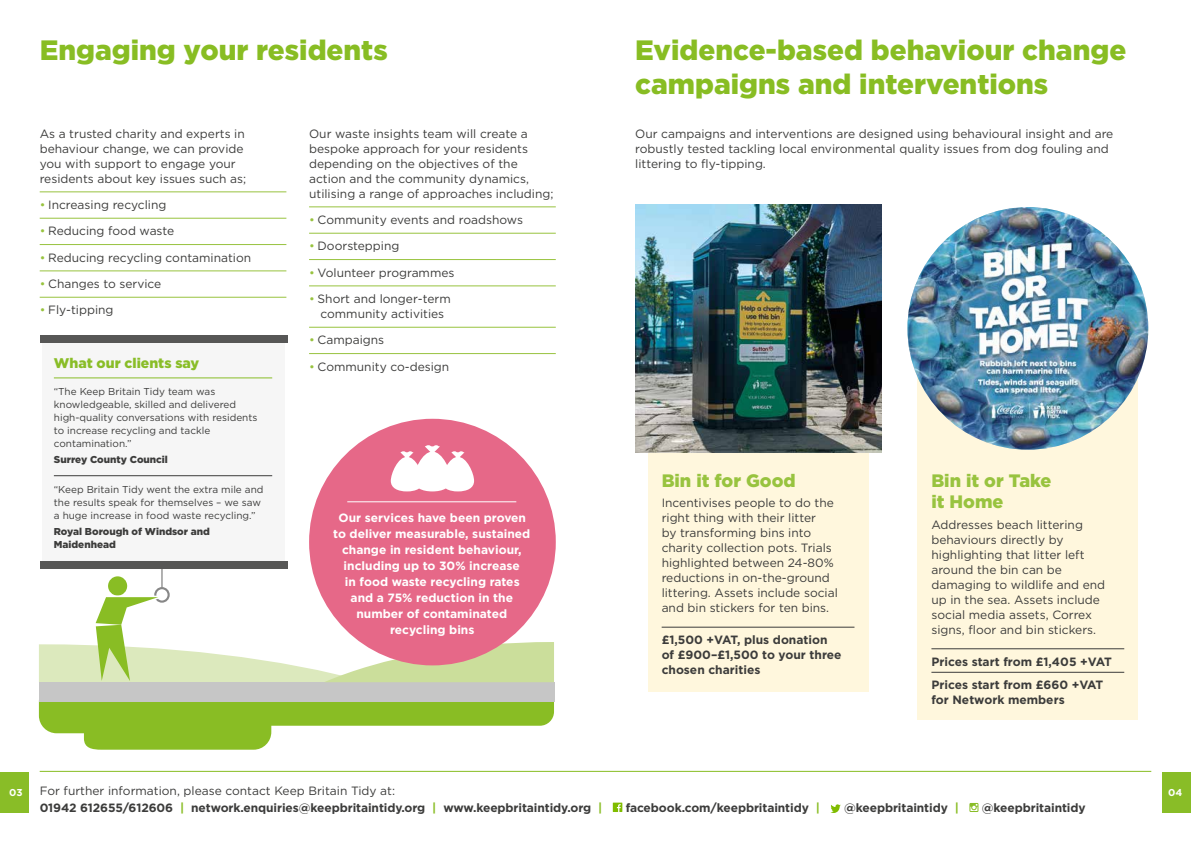
<style>
.page{position:relative;width:1191px;height:842px;background:#fff}
.page>*{position:absolute;margin:0;border:0;box-sizing:border-box;transform-origin:0 0}
.t1{font:900 28px/33.6px "Gotham";color:#88bd23}
.t2{font:900 18px/21.6px "Gotham HTF";color:#98c33f}
.t3{font:900 14px "Gotham HTF";color:#89bd27}
.t4{font:12px/15px "Gotham HTF";color:#3c3c3b}
.t5{font:700 12px/15px "Gotham HTF";letter-spacing:-.01em;color:#3c3c3b}
.t6{font:700 12px/16px "Gotham HTF";color:#fff;text-align:center}
.t7{font:10px/13px "Gotham HTF";color:#3c3c3b}
.t8{font:900 10px/13px "Gotham HTF";color:#3c3c3b}
.t9{font:700 10px "Gotham HTF";color:#fff}
.s1{color:#98c33f}
.s2{font-weight:400}
.s3{color:#89bd24}
</style>
<div class="page">
<div style="left:648px;top:372px;width:220px;height:320px;background:#fff7dd"></div>
<div style="left:917px;top:323px;width:221px;height:397px;background:#fff7dd"></div>
<div style="left:42px;top:339px;width:242px;height:223px;background:#f6f6f6"></div>
<div style="left:40px;top:335px;width:247px;height:7px;background:#575756"></div>
<hr style="left:161px;top:564px;width:2px;height:25px;background:#878787">
<div style="left:40px;top:562px;width:247px;height:7px;background:#575756"></div>
<div style="left:154px;top:587px;width:16px;height:16px;border:2px solid #878787;border-radius:50%"></div>
<div style="left:108px;top:576px;width:19px;height:20px;background:#89bd24;border-radius:50%"></div>
<svg style="left:39px;top:596px;width:515px;height:154px"></svg>
<img style="left:907px;top:207px;width:241px;height:243px">
<img style="left:635px;top:204px;width:247px;height:249px">
<hr style="left:54px;top:378px;width:218px;height:1px;background:#89bd27">
<hr style="left:54px;top:475px;width:218px;height:1px;background:#3c3c3b">
<hr style="left:931px;top:649px;width:193px;height:1px;background:#3c3c3b">
<hr style="left:931px;top:672px;width:193px;height:1px;background:#3c3c3b">
<hr style="left:661px;top:627px;width:193px;height:1px;background:#3c3c3b">
<div style="left:309px;top:419px;width:247px;height:246px;background:#e66888;border-radius:50%"></div>
<hr style="left:347px;top:502px;width:169px;height:1px;background:#fff">
<hr style="left:40px;top:192px;width:246px;height:1px;background:#98c33f">
<hr style="left:40px;top:218px;width:246px;height:1px;background:#98c33f">
<hr style="left:40px;top:244px;width:246px;height:1px;background:#98c33f">
<hr style="left:40px;top:271px;width:246px;height:1px;background:#98c33f">
<hr style="left:40px;top:297px;width:246px;height:1px;background:#98c33f">
<hr style="left:309px;top:207px;width:247px;height:1px;background:#98c33f">
<hr style="left:309px;top:233px;width:247px;height:1px;background:#98c33f">
<hr style="left:309px;top:259px;width:247px;height:1px;background:#98c33f">
<hr style="left:309px;top:286px;width:247px;height:1px;background:#98c33f">
<hr style="left:309px;top:327px;width:247px;height:1px;background:#98c33f">
<hr style="left:309px;top:353px;width:247px;height:1px;background:#98c33f">
<svg style="left:391px;top:445px;width:83px;height:46px"></svg>
<svg style="left:613px;top:803px;width:9px;height:9px"></svg>
<svg style="left:830px;top:804px;width:10px;height:9px"></svg>
<svg style="left:969px;top:803px;width:9px;height:9px"></svg>
<hr style="left:40px;top:771px;width:1111px;height:1px;background:#88bd23">
<div style="left:0;top:772px;width:28px;height:40px;background:#89bd27"></div>
<div style="left:1162px;top:772px;width:29px;height:40px;background:#89bd27"></div>
<h1 class="t1" style="left:40px;top:33px;width:349px">Engaging your residents</h1>
<h1 class="t1" style="left:635px;top:33px;width:492px">Evidence-based behaviour change campaigns and interventions</h1>
<p class="t4" style="left:635px;top:126px;width:480px">Our campaigns and interventions are designed using behavioural insight and are robustly tested tackling local environmental quality issues from dog fouling and littering to fly-tipping.</p>
<p class="t4" style="left:40px;top:126px;width:208px">As a trusted charity and experts in behaviour change, we can provide you with support to engage your residents about key issues such as;</p>
<p class="t4" style="left:40px;top:197px;width:128px"><span class="s1">•</span> Increasing recycling</p>
<p class="t4" style="left:40px;top:223px;width:136px"><span class="s1">•</span> Reducing food waste</p>
<p class="t4" style="left:40px;top:250px;width:213px"><span class="s1">•</span> Reducing recycling contamination</p>
<p class="t4" style="left:40px;top:276px;width:123px"><span class="s1">•</span> Changes to service</p>
<p class="t4" style="left:40px;top:302px;width:75px"><span class="s1">•</span> Fly-tipping</p>
<p class="t4" style="left:309px;top:126px;width:246px">Our waste insights team will create a bespoke approach for your residents depending on the objectives of the action and the community dynamics, utilising a range of approaches including;</p>
<p class="t4" style="left:309px;top:212px;width:215px"><span class="s1">•</span> Community events and roadshows</p>
<p class="t4" style="left:309px;top:238px;width:92px"><span class="s1">•</span> Doorstepping</p>
<p class="t4" style="left:309px;top:265px;width:147px"><span class="s1">•</span> Volunteer programmes</p>
<p class="t4" style="left:309px;top:291px;width:143px;text-align:center"><span class="s1">•</span> Short and longer-term community activities</p>
<p class="t4" style="left:309px;top:332px;width:77px"><span class="s1">•</span> Campaigns</p>
<p class="t4" style="left:309px;top:359px;width:142px"><span class="s1">•</span> Community co-design</p>
<p class="t3" style="left:54px;top:355px;width:147px">What our clients say</p>
<p class="t7" style="left:54px;top:385px;width:205px">“The Keep Britain Tidy team was knowledgeable, skilled and delivered high-quality conversations with residents to increase recycling and tackle contamination.”</p>
<p class="t8" style="left:54px;top:453px;width:116px">Surrey County Council</p>
<p class="t7" style="left:54px;top:483px;width:211px">“Keep Britain Tidy went the extra mile and the results speak for themselves – we saw a huge increase in food waste recycling.”</p>
<p class="t8" style="left:54px;top:524px;width:158px">Royal Borough of Windsor and<br>Maidenhead</p>
<h2 class="t2" style="left:661px;top:469px;width:136px">Bin it for Good</h2>
<p class="t4" style="left:661px;top:495px;width:178px">Incentivises people to do the right thing with their litter<br>by transforming bins into charity collection pots. Trials highlighted between 24-80% reductions in on-the-ground littering. Assets include social and bin stickers for ten bins.</p>
<p class="t5" style="left:661px;top:632px;width:181px">£1,500 +VAT, plus donation of £900–£1,500 to your three chosen charities</p>
<h2 class="t2" style="left:931px;top:469px;width:121px">Bin it or Take it Home</h2>
<p class="t4" style="left:931px;top:517px;width:175px">Addresses beach littering behaviours directly by highlighting that litter left around the bin can be damaging to wildlife and end up in the sea. Assets include social media assets, Correx signs, floor and bin stickers.</p>
<p class="t5" style="left:931px;top:650px;width:182px;line-height:23.5px">Prices start from £1,405 +VAT<br>Prices start from £660 +VAT</p>
<p class="t5" style="left:931px;top:692px;width:135px">for Network members</p>
<p class="t6" style="left:333px;top:509px;width:199px">Our services have been proven to deliver measurable, sustained change in resident behaviour, including up to 30% increase<br>in food waste recycling rates and a 75% reduction in the number of contaminated recycling bins</p>
<p class="t5" style="left:40px;top:782px;width:564px;line-height:16.8px"><span class="s2">For further information, please contact Keep Britain Tidy at:<br></span>01942 612655/612606 <span class="s3">|</span> network.enquiries@keepbritaintidy.org <span class="s3">|</span> www.keepbritaintidy.org <span class="s3">|</span></p>
<p class="t9" style="left:9px;top:787px;width:15px">03</p>
<p class="t9" style="left:1168px;top:787px;width:16px">04</p>
<p class="t5" style="left:626px;top:800px;width:196px">facebook.com/keepbritaintidy <span class="s3">|</span></p>
<p class="t5" style="left:844px;top:800px;width:116px">@keepbritaintidy <span class="s3">|</span></p>
<p class="t5" style="left:982px;top:800px;width:105px">@keepbritaintidy</p>
</div>
